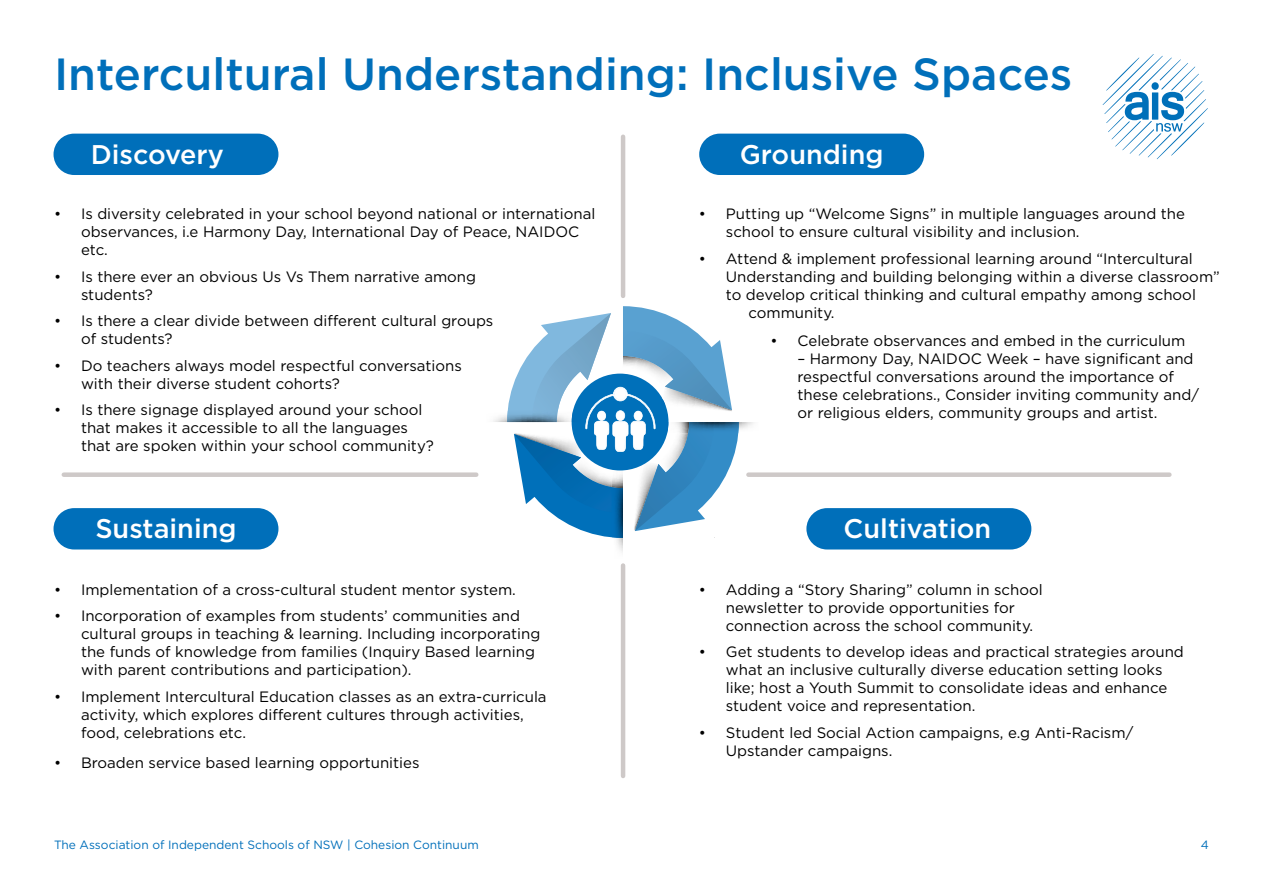
<style>
.page{position:relative;width:1263px;height:893px;background:#fff}
.page>*{position:absolute;margin:0;border:0;box-sizing:border-box;transform-origin:0 0}
.t1{font:500 45px "Gotham";color:#006fba}
.t2{font:500 27px "Gotham";color:#fff}
.t3{font:15px/18px "Gotham";color:#000}
.t4{font:12px "Gotham";color:#006fba}
</style>
<div class="page">
<div style="left:64px;top:472px;width:412px;height:5px;background:#cec9c8"></div>
<div style="left:748px;top:472px;width:421px;height:5px;background:#cec9c8"></div>
<hr style="left:621px;top:565px;width:4px;height:211px;background:#cec9c8">
<hr style="left:621px;top:137px;width:4px;height:159px;background:#cec9c8">
<svg style="left:1103px;top:54px;width:105px;height:105px"></svg>
<div style="left:54px;top:134px;width:224px;height:41px;background:#006fba;border-radius:21px"></div>
<div style="left:699px;top:134px;width:225px;height:41px;background:#006fba;border-radius:21px"></div>
<div style="left:54px;top:508px;width:224px;height:41px;background:#006fba;border-radius:21px"></div>
<div style="left:806px;top:508px;width:225px;height:41px;background:#006fba;border-radius:21px"></div>
<img style="left:616px;top:538px;width:7px;height:14px">
<img style="left:739px;top:422px;width:14px;height:7px">
<svg style="left:507px;top:306px;width:232px;height:232px"></svg>
<h1 class="t1" style="left:54px;top:45px;width:1020px">Intercultural Understanding: Inclusive Spaces</h1>
<h2 class="t2" style="left:91px;top:136px;width:135px">Discovery</h2>
<h2 class="t2" style="left:740px;top:136px;width:145px">Grounding</h2>
<p class="t3" style="left:81px;top:205px;width:516px;text-indent:-27px">• Is diversity celebrated in your school beyond national or international observances, i.e Harmony Day, International Day of Peace, NAIDOC etc.</p>
<p class="t3" style="left:81px;top:267px;width:397px;text-indent:-27px">• Is there ever an obvious Us Vs Them narrative among students?</p>
<p class="t3" style="left:81px;top:312px;width:414px;text-indent:-27px">• Is there a clear divide between different cultural groups of students?</p>
<p class="t3" style="left:81px;top:356px;width:382px;text-indent:-27px">• Do teachers always model respectful conversations with their diverse student cohorts?</p>
<p class="t3" style="left:81px;top:401px;width:354px;text-indent:-27px">• Is there signage displayed around your school that makes it accessible to all the languages that are spoken within your school community?</p>
<p class="t3" style="left:726px;top:205px;width:461px;text-indent:-27px">• Putting up “Welcome Signs” in multiple languages around the school to ensure cultural visibility and inclusion.</p>
<p class="t3" style="left:699px;top:249px;width:495px">• Attend &amp; implement professional learning around “Intercultural</p>
<p class="t3" style="left:726px;top:267px;width:495px">Understanding and building belonging within a diverse classroom”</p>
<p class="t3" style="left:726px;top:285px;width:471px">to develop critical thinking and cultural empathy among school</p>
<p class="t3" style="left:748px;top:303px;width:88px">community.</p>
<p class="t3" style="left:770px;top:331px;width:416px">• Celebrate observances and embed in the curriculum</p>
<p class="t3" style="left:797px;top:349px;width:403px">– Harmony Day, NAIDOC Week – have significant and respectful conversations around the importance of these celebrations., Consider inviting community and/ or religious elders, community groups and artist.</p>
<h2 class="t2" style="left:95px;top:511px;width:143px">Sustaining</h2>
<h2 class="t2" style="left:844px;top:511px;width:149px">Cultivation</h2>
<p class="t3" style="left:54px;top:580px;width:463px">• Implementation of a cross-cultural student mentor system.</p>
<p class="t3" style="left:81px;top:606px;width:461px;text-indent:-27px">• Incorporation of examples from students’ communities and cultural groups in teaching &amp; learning. Including incorporating the funds of knowledge from families (Inquiry Based learning with parent contributions and participation).</p>
<p class="t3" style="left:81px;top:687px;width:467px;text-indent:-27px">• Implement Intercultural Education classes as an extra-curricula activity, which explores different cultures through activities, food, celebrations etc.</p>
<p class="t3" style="left:54px;top:753px;width:367px">• Broaden service based learning opportunities</p>
<p class="t3" style="left:726px;top:580px;width:318px;text-indent:-27px">• Adding a “Story Sharing” column in school newsletter to provide opportunities for connection across the school community.</p>
<p class="t3" style="left:726px;top:642px;width:459px;text-indent:-27px">• Get students to develop ideas and practical strategies around what an inclusive culturally diverse education setting looks like; host a Youth Summit to consolidate ideas and enhance student voice and representation.</p>
<p class="t3" style="left:726px;top:723px;width:409px;text-indent:-27px">• Student led Social Action campaigns, e.g Anti-Racism/<br>Upstander campaigns.</p>
<p class="t4" style="left:54px;top:837px;width:426px">The Association of Independent Schools of NSW | Cohesion Continuum</p>
<p class="t4" style="left:1201px;top:837px;width:10px">4</p>
</div>
